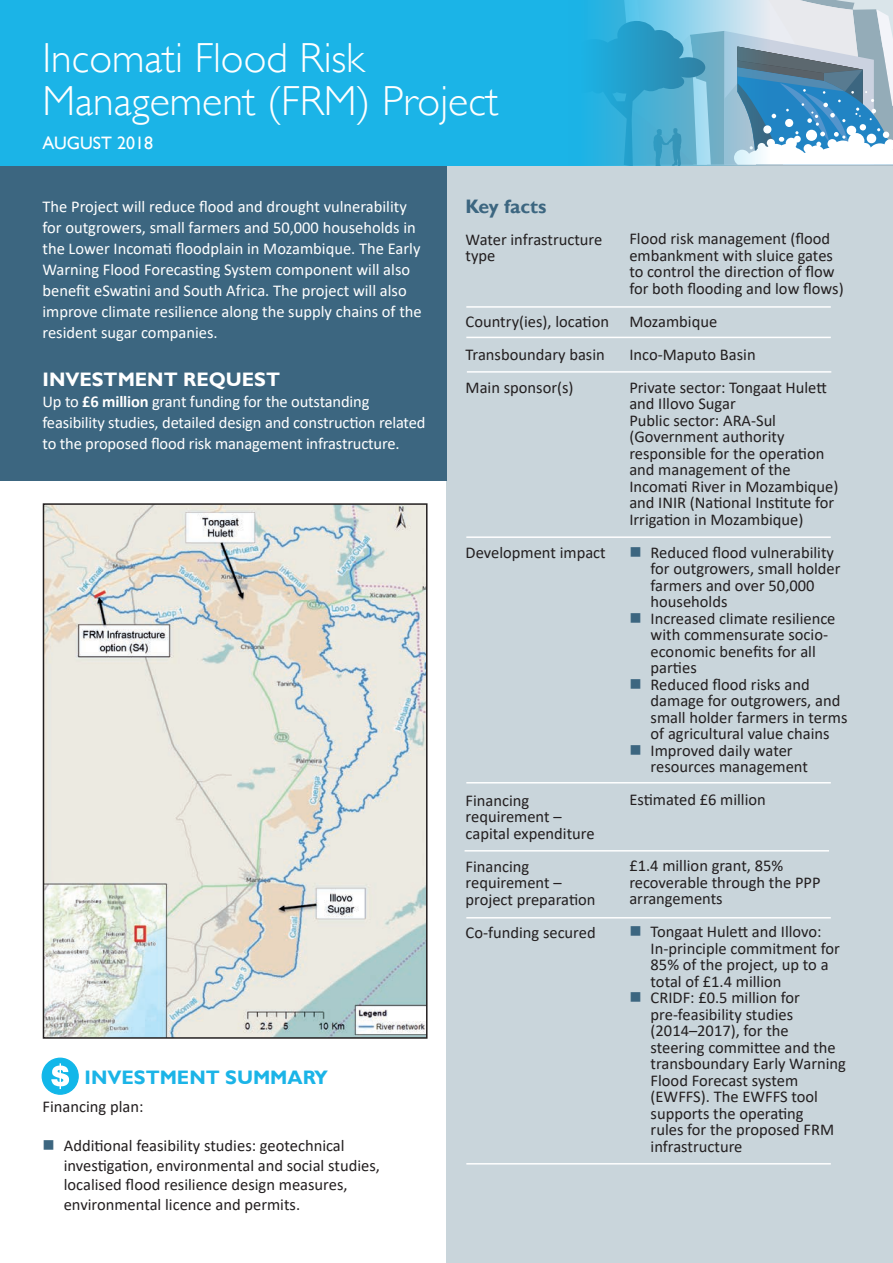
<style>
.page{position:relative;width:893px;height:1263px;background:#fff}
.page>*{position:absolute;margin:0;border:0;box-sizing:border-box;transform-origin:0 0}
.t1{font:300 42px "Gill Sans";color:#fff}
.t2{font:700 19.5px "Gill Sans";color:#fff}
.t3{font:700 19.5px "Gill Sans";color:#1bb4e7}
.t4{font:700 19.5px "Gill Sans";color:#3c6680}
.t5{font:18px "Gill Sans";color:#fff}
.t6{font:16.5px/16.5px "Calibri";color:#231f20}
.t7{font:16.5px/21px "Calibri";color:#fff}
.s1{font-weight:700}
.s2{color:#3c6680}
</style>
<div class="page">
<div style="left:446px;top:147px;width:447px;height:1116px;background:#c9d5db"></div>
<div style="left:0;top:166px;width:446px;height:315px;background:#3c6680"></div>
<div style="left:0;top:0;width:893px;height:166px;background:#1bb4e7"></div>
<svg style="left:593px;top:0;width:300px;height:166px"></svg>
<hr style="left:467px;top:371px;width:364px;height:2px;background:#fff">
<hr style="left:466px;top:1163px;width:365px;height:1px;background:#fff">
<hr style="left:466px;top:337px;width:365px;height:1px;background:#fff">
<hr style="left:466px;top:917px;width:365px;height:1px;background:#fff">
<hr style="left:466px;top:536px;width:365px;height:2px;background:#fff">
<hr style="left:466px;top:782px;width:365px;height:1px;background:#fff">
<hr style="left:466px;top:306px;width:365px;height:2px;background:#fff">
<hr style="left:465px;top:850px;width:364px;height:1px;background:#fff">
<div style="left:42px;top:1058px;width:36px;height:36px;background:#12b7e9;border-radius:50%"></div>
<svg style="left:51px;top:1063px;width:18px;height:26px"></svg>
<div style="left:42px;top:1057px;width:37px;height:38px;border:1px solid #12b7e9;border-radius:50%"></div>
<img style="left:46px;top:506px;width:379px;height:530px">
<div style="left:43px;top:503px;width:385px;height:536px;border:2px solid #231f20"></div>
<p class="t1" style="left:43px;top:25px;width:323px">Incomati Flood Risk</p>
<p class="t1" style="left:43px;top:68px;width:458px">Management (FRM) Project</p>
<p class="t5" style="left:43px;top:132px;width:112px">AUGUST 2018</p>
<p class="t7" style="left:43px;top:196px;width:381px">The Project will reduce flood and drought vulnerability for outgrowers, small farmers and 50,000 households in the Lower Incomati floodplain in Mozambique. The Early Warning Flood Forecasting System component will also benefit eSwatini and South Africa. The project will also improve climate resilience along the supply chains of the resident sugar companies.</p>
<p class="t2" style="left:43px;top:367px;width:239px">INVESTMENT REQUEST</p>
<p class="t7" style="left:43px;top:390px;width:384px">Up to <span class="s1">£6 million</span> grant funding for the outstanding feasibility studies, detailed design and construction related to the proposed flood risk management infrastructure.</p>
<p class="t4" style="left:466px;top:195px;width:82px">Key facts</p>
<p class="t6" style="left:466px;top:231px;width:138px">Water infrastructure</p>
<p class="t6" style="left:466px;top:247px;width:31px">type</p>
<p class="t6" style="left:466px;top:313px;width:145px">Country(ies), location</p>
<p class="t6" style="left:466px;top:346px;width:141px">Transboundary basin</p>
<p class="t6" style="left:466px;top:379px;width:110px">Main sponsor(s)</p>
<p class="t6" style="left:466px;top:544px;width:142px">Development impact</p>
<p class="t3" style="left:85px;top:1065px;width:245px">INVESTMENT SUMMARY</p>
<p class="t6" style="left:43px;top:1098px;width:102px">Financing plan:</p>
<p class="t6" style="left:43px;top:1137px;width:304px"><span class="s2">■</span> Additional feasibility studies: geotechnical</p>
<p class="t6" style="left:64px;top:1156px;width:318px">investigation, environmental and social studies,</p>
<p class="t6" style="left:64px;top:1176px;width:285px">localised flood resilience design measures,</p>
<p class="t6" style="left:64px;top:1195px;width:238px">environmental licence and permits.</p>
<p class="t6" style="left:466px;top:792px;width:65px">Financing</p>
<p class="t6" style="left:466px;top:808px;width:97px">requirement –</p>
<p class="t6" style="left:466px;top:825px;width:131px">capital expenditure</p>
<p class="t6" style="left:466px;top:858px;width:65px">Financing</p>
<p class="t6" style="left:466px;top:874px;width:97px">requirement –</p>
<p class="t6" style="left:466px;top:891px;width:131px">project preparation</p>
<p class="t6" style="left:466px;top:924px;width:132px">Co-funding secured</p>
<p class="t6" style="left:629px;top:230px;width:216px">Flood risk management (flood embankment with sluice gates to control the direction of flow for both flooding and low flows)</p>
<p class="t6" style="left:629px;top:312px;width:89px">Mozambique</p>
<p class="t6" style="left:629px;top:345px;width:128px">Inco-Maputo Basin</p>
<p class="t6" style="left:629px;top:378px;width:199px">Private sector: Tongaat Hulett and Illovo Sugar</p>
<p class="t6" style="left:629px;top:411px;width:211px">Public sector: ARA-Sul (Government authority responsible for the operation and management of the<br>Incomati River in Mozambique) and INIR (National Institute for<br>Irrigation in Mozambique)</p>
<p class="t6" style="left:629px;top:543px;width:206px"><span class="s2">■</span> Reduced flood vulnerability</p>
<p class="t6" style="left:651px;top:560px;width:191px">for outgrowers, small holder</p>
<p class="t6" style="left:651px;top:576px;width:165px">farmers and over 50,000</p>
<p class="t6" style="left:651px;top:593px;width:78px">households</p>
<p class="t6" style="left:629px;top:609px;width:208px"><span class="s2">■</span> Increased climate resilience</p>
<p class="t6" style="left:651px;top:626px;width:179px">with commensurate socio-</p>
<p class="t6" style="left:651px;top:642px;width:167px">economic benefits for all</p>
<p class="t6" style="left:651px;top:659px;width:48px">parties</p>
<p class="t6" style="left:629px;top:675px;width:182px"><span class="s2">■</span> Reduced flood risks and</p>
<p class="t6" style="left:651px;top:692px;width:191px">damage for outgrowers, and</p>
<p class="t6" style="left:651px;top:708px;width:198px">small holder farmers in terms</p>
<p class="t6" style="left:651px;top:725px;width:181px">of agricultural value chains</p>
<p class="t6" style="left:629px;top:741px;width:165px"><span class="s2">■</span> Improved daily water</p>
<p class="t6" style="left:651px;top:758px;width:159px">resources management</p>
<p class="t6" style="left:629px;top:791px;width:138px">Estimated £6 million</p>
<p class="t6" style="left:629px;top:857px;width:193px">£1.4 million grant, 85% recoverable through the PPP arrangements</p>
<p class="t6" style="left:629px;top:923px;width:194px"><span class="s2">■</span> Tongaat Hulett and Illovo:</p>
<p class="t6" style="left:651px;top:939px;width:191px">In-principle commitment for</p>
<p class="t6" style="left:651px;top:956px;width:179px">85% of the project, up to a</p>
<p class="t6" style="left:651px;top:972px;width:132px">total of £1.4 million</p>
<p class="t6" style="left:629px;top:989px;width:172px"><span class="s2">■</span> CRIDF: £0.5 million for</p>
<p class="t6" style="left:651px;top:1005px;width:144px">pre-feasibility studies</p>
<p class="t6" style="left:651px;top:1022px;width:140px">(2014–2017), for the</p>
<p class="t6" style="left:651px;top:1038px;width:187px">steering committee and the</p>
<p class="t6" style="left:651px;top:1055px;width:197px">transboundary Early Warning</p>
<p class="t6" style="left:651px;top:1071px;width:149px">Flood Forecast system</p>
<p class="t6" style="left:651px;top:1088px;width:169px">(EWFFS). The EWFFS tool</p>
<p class="t6" style="left:651px;top:1104px;width:155px">supports the operating</p>
<p class="t6" style="left:651px;top:1121px;width:185px">rules for the proposed FRM</p>
<p class="t6" style="left:651px;top:1137px;width:93px">infrastructure</p>
</div>
